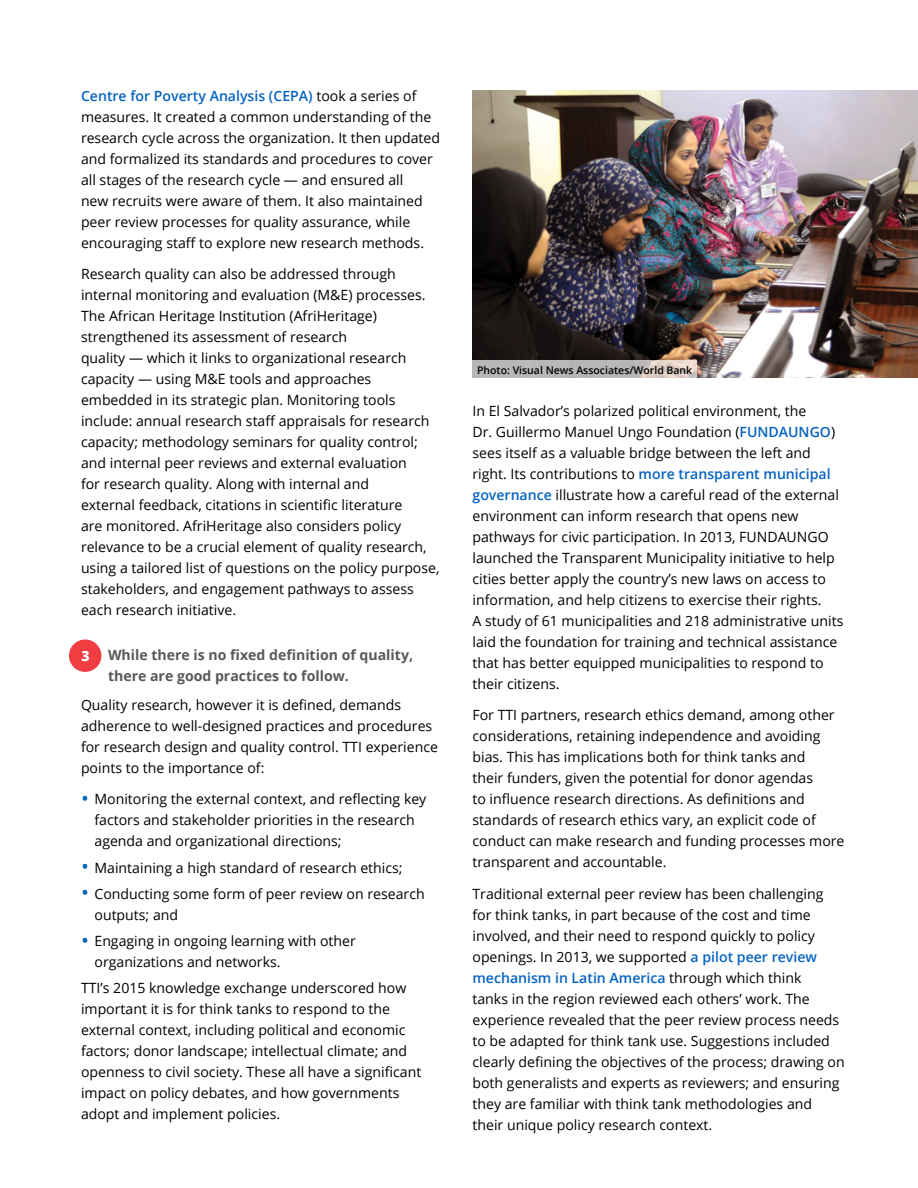
<style>
.page{position:relative;width:918px;height:1188px;background:#fff}
.page>*{position:absolute;margin:0;border:0;box-sizing:border-box;transform-origin:0 0}
.t1{font:14.1px/21px "Open Sans";color:#000}
.NL{font:700 14.1px/21px "Open Sans";color:#58595b}
.NL-2{font:800 14.1px "Open Sans";color:#fff}
.t2{font:600 10.5px "Open Sans";color:#000}
.s1{font-weight:600;color:#0563c1}
.s2{font-size:21px;color:#0066b3}
</style>
<div class="page">
<div style="left:69px;top:640px;width:32px;height:32px;background:#ef3d42;border-radius:50%"></div>
<img style="left:472px;top:90px;width:446px;height:288px">
<svg style="left:472px;top:361px;width:225px;height:17px;background:#c1bcba"></svg>
<p class="t1" style="left:81px;top:85px;width:361px"><span class="s1">Centre for Poverty Analysis (CEPA)</span> took a series of measures. It created a common understanding of the research cycle across the organization. It then updated and formalized its standards and procedures to cover all stages of the research cycle — and ensured all<br>new recruits were aware of them. It also maintained peer review processes for quality assurance, while encouraging staff to explore new research methods.</p>
<p class="t1" style="left:81px;top:263px;width:360px">Research quality can also be addressed through internal monitoring and evaluation (M&amp;E) processes.<br>The African Heritage Institution (AfriHeritage) strengthened its assessment of research<br>quality — which it links to organizational research capacity — using M&amp;E tools and approaches embedded in its strategic plan. Monitoring tools include: annual research staff appraisals for research capacity; methodology seminars for quality control; and internal peer reviews and external evaluation<br>for research quality. Along with internal and<br>external feedback, citations in scientific literature<br>are monitored. AfriHeritage also considers policy relevance to be a crucial element of quality research, using a tailored list of questions on the policy purpose, stakeholders, and engagement pathways to assess each research initiative.</p>
<p class="NL" style="left:108px;top:644px;width:307px">While there is no fixed definition of quality, there are good practices to follow.</p>
<p class="t1" style="left:81px;top:694px;width:359px">Quality research, however it is defined, demands adherence to well-designed practices and procedures for research design and quality control. TTI experience points to the importance of:</p>
<p class="t1" style="left:94px;top:788px;width:333px;text-indent:-14px"><span class="s2">•</span> Monitoring the external context, and reflecting key factors and stakeholder priorities in the research agenda and organizational directions;</p>
<p class="t1" style="left:81px;top:857px;width:323px"><span class="s2">•</span> Maintaining a high standard of research ethics;</p>
<p class="t1" style="left:94px;top:883px;width:332px;text-indent:-14px"><span class="s2">•</span> Conducting some form of peer review on research outputs; and</p>
<p class="t1" style="left:94px;top:930px;width:263px;text-indent:-14px"><span class="s2">•</span> Engaging in ongoing learning with other organizations and networks.</p>
<p class="t1" style="left:81px;top:977px;width:342px">TTI’s 2015 knowledge exchange underscored how important it is for think tanks to respond to the external context, including political and economic factors; donor landscape; intellectual climate; and openness to civil society. These all have a significant impact on policy debates, and how governments adopt and implement policies.</p>
<p class="NL-2" style="left:81px;top:645px;width:10px">3</p>
<p class="t2" style="left:477px;top:362px;width:217px">Photo: Visual News Associates/World Bank</p>
<p class="t1" style="left:472px;top:400px;width:372px">In El Salvador’s polarized political environment, the<br>Dr. Guillermo Manuel Ungo Foundation (<span class="s1">FUNDAUNGO</span>) sees itself as a valuable bridge between the left and right. Its contributions to <span class="s1">more transparent municipal governance</span> illustrate how a careful read of the external environment can inform research that opens new pathways for civic participation. In 2013, FUNDAUNGO launched the Transparent Municipality initiative to help cities better apply the country’s new laws on access to information, and help citizens to exercise their rights.<br>A study of 61 municipalities and 218 administrative units laid the foundation for training and technical assistance that has better equipped municipalities to respond to their citizens.</p>
<p class="t1" style="left:472px;top:704px;width:374px">For TTI partners, research ethics demand, among other considerations, retaining independence and avoiding bias. This has implications both for think tanks and<br>their funders, given the potential for donor agendas<br>to influence research directions. As definitions and standards of research ethics vary, an explicit code of conduct can make research and funding processes more transparent and accountable.</p>
<p class="t1" style="left:472px;top:883px;width:374px">Traditional external peer review has been challenging for think tanks, in part because of the cost and time involved, and their need to respond quickly to policy openings. In 2013, we supported <span class="s1">a pilot peer review mechanism in Latin America</span> through which think<br>tanks in the region reviewed each others’ work. The experience revealed that the peer review process needs to be adapted for think tank use. Suggestions included clearly defining the objectives of the process; drawing on both generalists and experts as reviewers; and ensuring they are familiar with think tank methodologies and their unique policy research context.</p>
</div>
